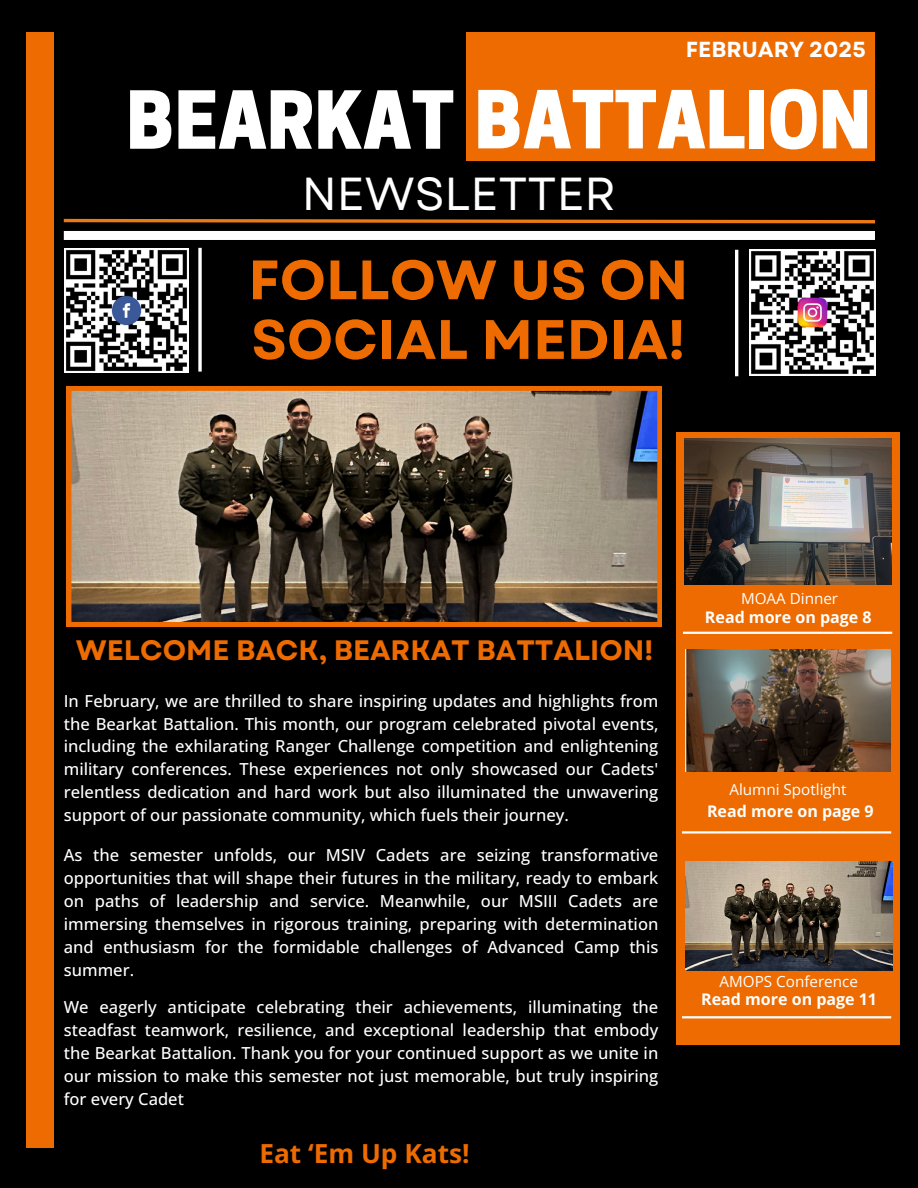
<style>
.page{position:relative;width:918px;height:1188px;background:#000}
.page>*{position:absolute;margin:0;border:0;box-sizing:border-box;transform-origin:0 0}
.t1{font:800 75px "Cooper Hewitt";color:#fff}
.t2{font:700 55.35px/59.7px "Garet";color:#ed6b00}
.t3{font:46.2px "Garet";color:#fff}
.t4{font:700 28.05px "Garet";color:#ed6b00}
.t5{font:700 26.25px "Open Sans";color:#ed6b00}
.t6{font:700 21.75px "Garet";color:#fff}
.t7{font:500 16.65px/23px "Open Sans";color:#fff;text-align:justify}
.t8{font:700 16.05px "Open Sans";color:#fff}
.t9{font:15.3px "Open Sans";color:#fff}
</style>
<div class="page">
<div style="left:26px;top:32px;width:28px;height:1115px;background:#ed6b00"></div>
<div style="left:466px;top:32px;width:409px;height:129px;background:#ed6b00"></div>
<svg style="left:63px;top:218px;width:812px;height:6px"></svg>
<div style="left:64px;top:231px;width:811px;height:9px;background:#fff"></div>
<svg style="left:67px;top:386px;width:595px;height:240px;background:#806b53"></svg>
<div style="left:676px;top:433px;width:224px;height:612px;background:#ed6b00"></div>
<svg style="left:198px;top:248px;width:4px;height:124px"></svg>
<img style="left:64px;top:249px;width:124px;height:123px">
<img style="left:749px;top:250px;width:126px;height:126px">
<hr style="left:735px;top:250px;width:3px;height:126px;background:#fff">
<img style="left:685px;top:438px;width:207px;height:146px">
<img style="left:685px;top:862px;width:207px;height:109px">
<hr style="left:683px;top:632px;width:209px;height:2px;background:#fff">
<hr style="left:682px;top:831px;width:209px;height:3px;background:#fff">
<hr style="left:682px;top:1016px;width:209px;height:2px;background:#fff">
<img style="left:685px;top:650px;width:205px;height:121px">
<p class="t6" style="left:686px;top:34px;width:181px">FEBRUARY 2025</p>
<h6 class="t1" style="left:126px;top:92px;width:746px">BEARKAT BATTALION</h6>
<h1 class="t3" style="left:302px;top:161px;width:316px">NEWSLETTER</h1>
<p class="t2" style="left:248px;top:250px;width:441px">FOLLOW US ON<br>SOCIAL MEDIA!</p>
<p class="t4" style="left:76px;top:630px;width:579px">WELCOME BACK, BEARKAT BATTALION!</p>
<h2 class="t7" style="left:64px;top:689px;width:596px">In February, we are thrilled to share inspiring updates and highlights from the Bearkat Battalion. This month, our program celebrated pivotal events, including the exhilarating Ranger Challenge competition and enlightening military conferences. These experiences not only showcased our Cadets' relentless dedication and hard work but also illuminated the unwavering support of our passionate community, which fuels their journey.</h2>
<p class="t7" style="left:64px;top:843px;width:596px">As the semester unfolds, our MSIV Cadets are seizing transformative opportunities that will shape their futures in the military, ready to embark on paths of leadership and service. Meanwhile, our MSIII Cadets are immersing themselves in rigorous training, preparing with determination and enthusiasm for the formidable challenges of Advanced Camp this summer.</p>
<p class="t7" style="left:64px;top:995px;width:596px">We eagerly anticipate celebrating their achievements, illuminating the steadfast teamwork, resilience, and exceptional leadership that embody the Bearkat Battalion. Thank you for your continued support as we unite in our mission to make this semester not just memorable, but truly inspiring for every Cadet</p>
<p class="t5" style="left:259px;top:1135px;width:212px">Eat ‘Em Up Kats!</p>
<h5 class="t9" style="left:741px;top:588px;width:99px">MOAA Dinner</h5>
<p class="t8" style="left:705px;top:606px;width:168px">Read more on page 8</p>
<p class="t9" style="left:729px;top:779px;width:119px">Alumni Spotlight</p>
<p class="t8" style="left:707px;top:800px;width:168px">Read more on page 9</p>
<h4 class="t9" style="left:720px;top:970px;width:140px">AMOPS Conference</h4>
<p class="t8" style="left:701px;top:988px;width:177px">Read more on page 11</p>
</div>
